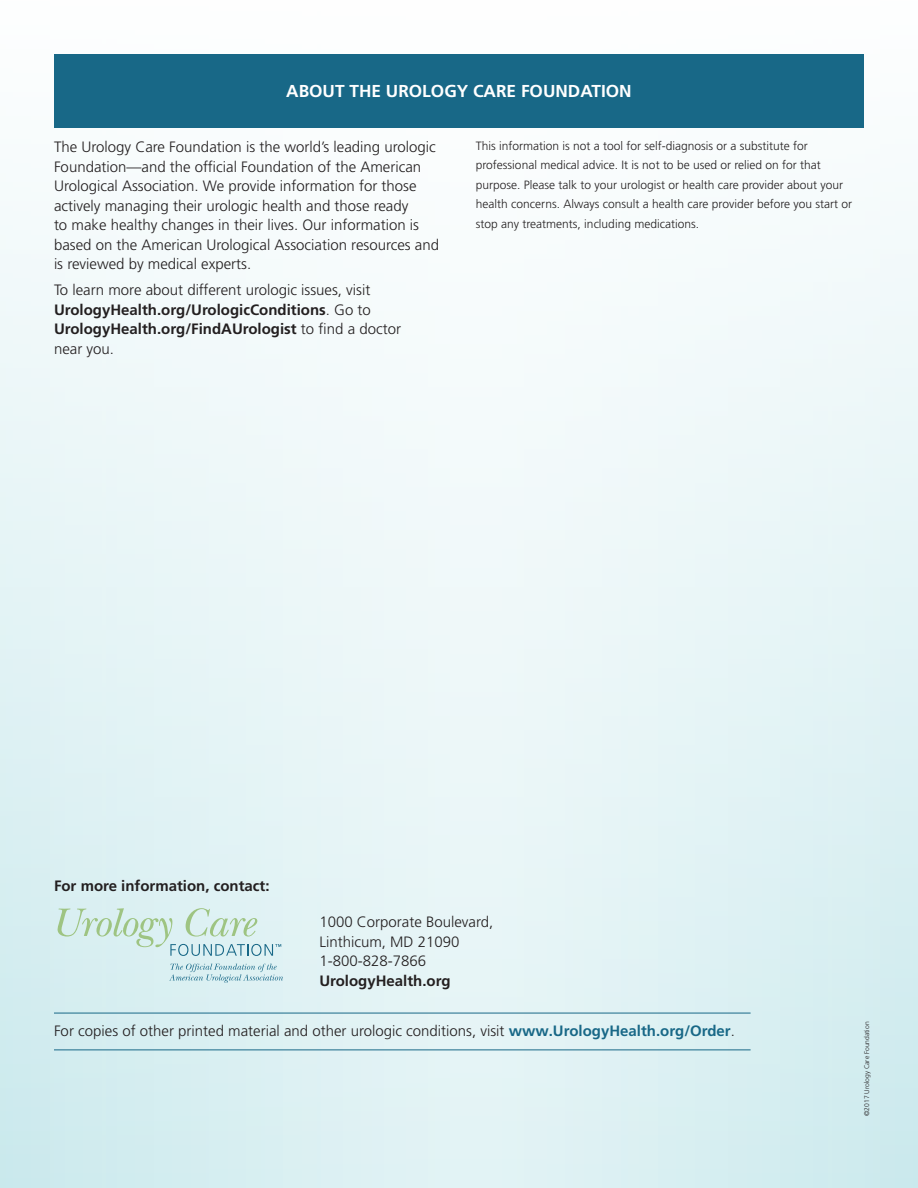
<style>
.page{position:relative;width:918px;height:1188px;background:#fff}
.page>*{position:absolute;margin:0;border:0;box-sizing:border-box;transform-origin:0 0}
.Subhead1{font:700 17.25px "Frutiger LT Pro";color:#fff}
.Body1{font:300 15px/19.5px "Frutiger LT Pro";color:#231f20}
.Body1-2{font:700 15px "Frutiger LT Pro";color:#231f20}
.Body1-3{font:300 12px/19.5px "Frutiger LT Pro";color:#231f20}
.Body1-4{font:300 6.75px "Frutiger LT Pro";color:#231f20}
.s1{font-weight:700}
.s2{font-weight:700;color:#186887}
</style>
<div class="page">
<div style="left:0;top:0;width:918px;height:1188px;background:linear-gradient(to bottom,#fefefe,#d6eef1)"></div>
<hr style="left:54px;top:1013px;width:697px;height:1px;background:#186887">
<hr style="left:54px;top:1050px;width:697px;height:1px;background:#186887">
<svg style="left:169px;top:964px;width:114px;height:19px;background:#c1dee4"></svg>
<svg style="left:58px;top:908px;width:223px;height:48px;background:#cee6e1"></svg>
<div style="left:54px;top:54px;width:810px;height:73px;background:#186887"></div>
<p class="Subhead1" style="left:286px;top:81px;width:347px">ABOUT THE UROLOGY CARE FOUNDATION</p>
<p class="Body1" style="left:54px;top:137px;width:387px">The Urology Care Foundation is the world’s leading urologic Foundation—and the official Foundation of the American Urological Association. We provide information for those actively managing their urologic health and those ready<br>to make healthy changes in their lives. Our information is based on the American Urological Association resources and is reviewed by medical experts.</p>
<p class="Body1" style="left:54px;top:280px;width:349px">To learn more about different urologic issues, visit <span class="s1">UrologyHealth.org/UrologicConditions</span>. Go to <span class="s1">UrologyHealth.org/FindAUrologist</span> to find a doctor near you.</p>
<p class="Body1-3" style="left:476px;top:136px;width:378px">This information is not a tool for self-diagnosis or a substitute for professional medical advice. It is not to be used or relied on for that purpose. Please talk to your urologist or health care provider about your health concerns. Always consult a health care provider before you start or stop any treatments, including medications.</p>
<p class="Body1-2" style="left:54px;top:877px;width:217px">For more information, contact:</p>
<p class="Body1" style="left:319px;top:912px;width:175px">1000 Corporate Boulevard,<br>Linthicum, MD 21090</p>
<p class="Body1" style="left:319px;top:951px;width:108px">1-800-828-7866</p>
<p class="Body1-2" style="left:319px;top:972px;width:133px">UrologyHealth.org</p>
<p class="Body1" style="left:54px;top:1021px;width:679px">For copies of other printed material and other urologic conditions, visit <span class="s2">www.UrologyHealth.org/Order</span>.</p>
<p class="Body1-4" style="left:863px;top:1116px;width:96px;rotate:-90deg">©2017 Urology Care Foundation</p>
</div>
